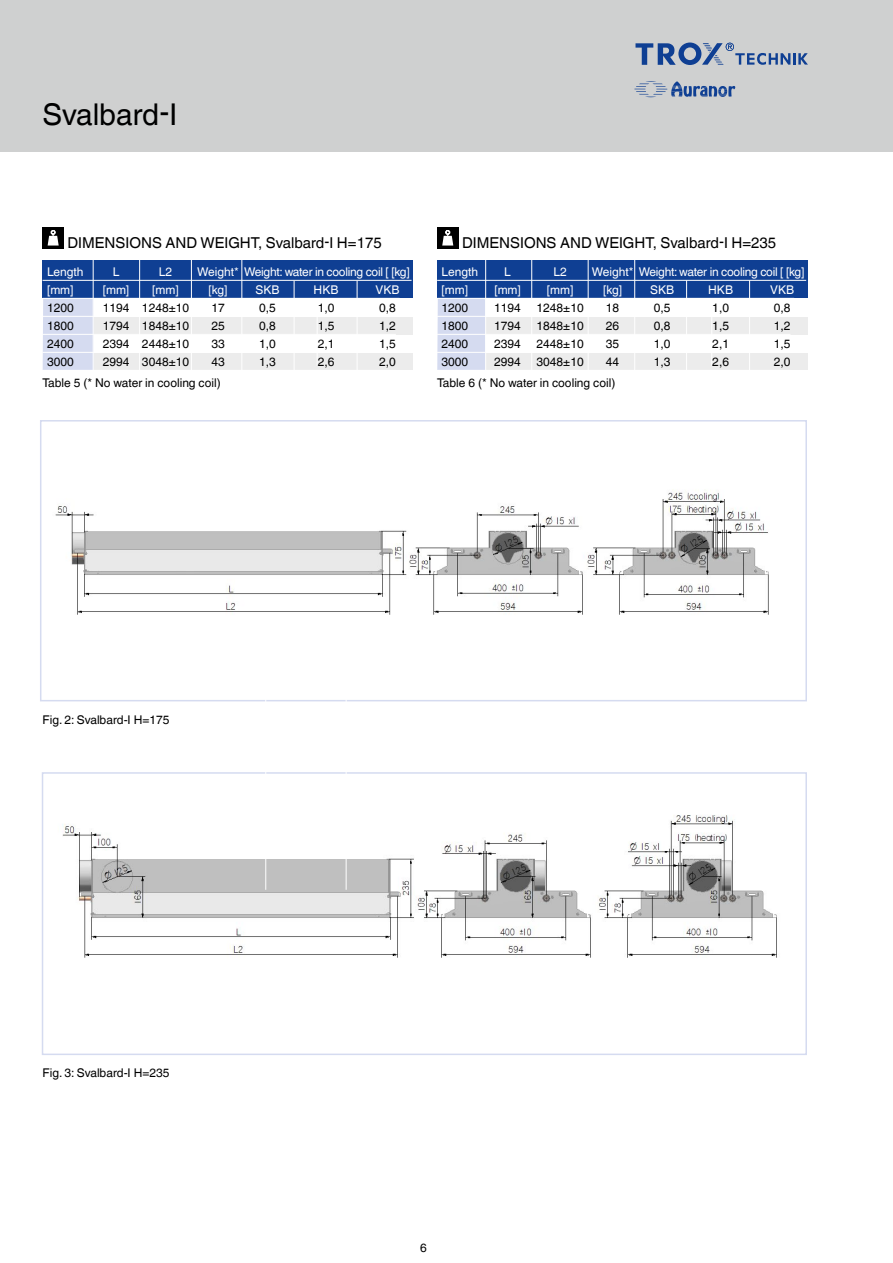
<style>
.page{position:relative;width:893px;height:1263px;background:#fff}
.page>*{position:absolute;margin:0;border:0;box-sizing:border-box;transform-origin:0 0}
.t1{font:30px "TROX Helvetica";color:#000}
.t2{font:15px "TROX Helvetica";color:#000}
.t3{font:12px "TROX Helvetica";color:#000}
.t4{font:12px "TROX Helvetica";letter-spacing:-.02em;color:#fff}
</style>
<div class="page">
<div style="left:0;top:0;width:893px;height:152px;background:#cfd0d0"></div>
<svg style="left:634px;top:81px;width:101px;height:17px"></svg>
<svg style="left:635px;top:43px;width:173px;height:22px"></svg>
<img style="left:55px;top:489px;width:714px;height:126px">
<div style="left:40px;top:420px;width:767px;height:281px;border:2px solid #d5dbf0"></div>
<img style="left:62px;top:815px;width:715px;height:143px">
<div style="left:42px;top:772px;width:765px;height:283px;border:2px solid #d5dbf0"></div>
<hr style="left:265px;top:671px;width:1px;height:219px;background:#fff">
<hr style="left:346px;top:671px;width:1px;height:219px;background:#fff">
<div style="left:485px;top:317px;width:323px;height:17px;background:#ececec"></div>
<div style="left:485px;top:353px;width:323px;height:17px;background:#ececec"></div>
<div style="left:437px;top:227px;width:21px;height:21px;background:#000"></div>
<svg style="left:442px;top:230px;width:11px;height:16px"></svg>
<hr style="left:711px;top:258px;width:1px;height:108px;background:#fff">
<div style="left:437px;top:299px;width:48px;height:71px;background:#d5dbf0"></div>
<div style="left:437px;top:260px;width:371px;height:38px;background:#0f3f93"></div>
<hr style="left:437px;top:280px;width:369px;height:1px;background:#fff">
<hr style="left:437px;top:316px;width:353px;height:1px;background:#fff">
<hr style="left:437px;top:334px;width:353px;height:1px;background:#fff">
<hr style="left:437px;top:352px;width:353px;height:1px;background:#fff">
<div style="left:93px;top:317px;width:320px;height:17px;background:#ececec"></div>
<div style="left:93px;top:353px;width:320px;height:17px;background:#ececec"></div>
<div style="left:43px;top:227px;width:21px;height:21px;background:#000"></div>
<svg style="left:48px;top:230px;width:11px;height:16px"></svg>
<hr style="left:317px;top:258px;width:1px;height:108px;background:#fff">
<div style="left:43px;top:299px;width:50px;height:71px;background:#d5dbf0"></div>
<div style="left:43px;top:260px;width:370px;height:38px;background:#0f3f93"></div>
<hr style="left:43px;top:280px;width:369px;height:1px;background:#fff">
<hr style="left:43px;top:316px;width:353px;height:1px;background:#fff">
<hr style="left:43px;top:334px;width:353px;height:1px;background:#fff">
<hr style="left:43px;top:352px;width:353px;height:1px;background:#fff">
<hr style="left:93px;top:258px;width:1px;height:131px;background:#fff">
<hr style="left:139px;top:258px;width:1px;height:131px;background:#fff">
<hr style="left:191px;top:258px;width:1px;height:131px;background:#fff">
<hr style="left:241px;top:258px;width:1px;height:136px;background:#fff">
<hr style="left:294px;top:281px;width:1px;height:106px;background:#fff">
<hr style="left:357px;top:281px;width:1px;height:106px;background:#fff">
<hr style="left:485px;top:257px;width:1px;height:131px;background:#fff">
<hr style="left:531px;top:257px;width:1px;height:131px;background:#fff">
<hr style="left:588px;top:257px;width:1px;height:131px;background:#fff">
<hr style="left:634px;top:257px;width:1px;height:136px;background:#fff">
<hr style="left:686px;top:280px;width:1px;height:106px;background:#fff">
<hr style="left:749px;top:280px;width:1px;height:106px;background:#fff">
<h1 class="t1" style="left:43px;top:97px;width:136px">Svalbard-I</h1>
<p class="t2" style="left:67px;top:234px;width:316px">DIMENSIONS AND WEIGHT, Svalbard-I H=175</p>
<p class="t4" style="left:47px;top:265px;width:38px">Length</p>
<p class="t4" style="left:113px;top:265px;width:8px">L</p>
<p class="t4" style="left:159px;top:265px;width:15px">L2</p>
<p class="t4" style="left:197px;top:265px;width:214px">Weight* Weight: water in cooling coil [ [kg]</p>
<p class="t4" style="left:47px;top:283px;width:28px">[mm]</p>
<p class="t4" style="left:103px;top:283px;width:28px">[mm]</p>
<p class="t4" style="left:152px;top:283px;width:28px">[mm]</p>
<p class="t4" style="left:208px;top:283px;width:21px">[kg]</p>
<p class="t4" style="left:255px;top:283px;width:26px">SKB</p>
<p class="t4" style="left:314px;top:283px;width:26px">HKB</p>
<p class="t4" style="left:376px;top:283px;width:26px">VKB</p>
<p class="t3" style="left:47px;top:301px;width:28px">1200</p>
<p class="t3" style="left:103px;top:301px;width:88px">1194 1248±10</p>
<p class="t3" style="left:211px;top:301px;width:15px">17</p>
<p class="t3" style="left:259px;top:301px;width:18px">0,5</p>
<p class="t3" style="left:318px;top:301px;width:18px">1,0</p>
<p class="t3" style="left:379px;top:301px;width:18px">0,8</p>
<p class="t3" style="left:47px;top:319px;width:28px">1800</p>
<p class="t3" style="left:103px;top:319px;width:88px">1794 1848±10</p>
<p class="t3" style="left:211px;top:319px;width:15px">25</p>
<p class="t3" style="left:259px;top:319px;width:18px">0,8</p>
<p class="t3" style="left:318px;top:319px;width:18px">1,5</p>
<p class="t3" style="left:379px;top:319px;width:18px">1,2</p>
<p class="t3" style="left:47px;top:337px;width:28px">2400</p>
<p class="t3" style="left:103px;top:337px;width:88px">2394 2448±10</p>
<p class="t3" style="left:211px;top:337px;width:15px">33</p>
<p class="t3" style="left:259px;top:337px;width:18px">1,0</p>
<p class="t3" style="left:318px;top:337px;width:18px">2,1</p>
<p class="t3" style="left:379px;top:337px;width:18px">1,5</p>
<p class="t3" style="left:47px;top:355px;width:28px">3000</p>
<p class="t3" style="left:103px;top:355px;width:88px">2994 3048±10</p>
<p class="t3" style="left:211px;top:355px;width:15px">43</p>
<p class="t3" style="left:259px;top:355px;width:18px">1,3</p>
<p class="t3" style="left:318px;top:355px;width:18px">2,6</p>
<p class="t3" style="left:379px;top:355px;width:18px">2,0</p>
<p class="t3" style="left:47px;top:373px;width:28px">3600</p>
<p class="t3" style="left:103px;top:373px;width:88px">3594 3634±10</p>
<p class="t3" style="left:211px;top:373px;width:15px">48</p>
<p class="t2" style="left:462px;top:234px;width:316px">DIMENSIONS AND WEIGHT, Svalbard-I H=235</p>
<p class="t4" style="left:442px;top:265px;width:38px">Length</p>
<p class="t4" style="left:504px;top:265px;width:8px">L</p>
<p class="t4" style="left:553px;top:265px;width:15px">L2</p>
<p class="t4" style="left:592px;top:265px;width:214px">Weight* Weight: water in cooling coil [ [kg]</p>
<p class="t4" style="left:442px;top:283px;width:28px">[mm]</p>
<p class="t4" style="left:494px;top:283px;width:28px">[mm]</p>
<p class="t4" style="left:547px;top:283px;width:28px">[mm]</p>
<p class="t4" style="left:603px;top:283px;width:21px">[kg]</p>
<p class="t4" style="left:650px;top:283px;width:26px">SKB</p>
<p class="t4" style="left:708px;top:283px;width:26px">HKB</p>
<p class="t4" style="left:770px;top:283px;width:25px">VKB</p>
<p class="t3" style="left:442px;top:301px;width:28px">1200</p>
<p class="t3" style="left:494px;top:301px;width:28px">1194</p>
<p class="t3" style="left:537px;top:301px;width:49px">1248±10</p>
<p class="t3" style="left:606px;top:301px;width:15px">18</p>
<p class="t3" style="left:654px;top:301px;width:18px">0,5</p>
<p class="t3" style="left:712px;top:301px;width:18px">1,0</p>
<p class="t3" style="left:774px;top:301px;width:18px">0,8</p>
<p class="t3" style="left:442px;top:319px;width:28px">1800</p>
<p class="t3" style="left:494px;top:319px;width:28px">1794</p>
<p class="t3" style="left:537px;top:319px;width:49px">1848±10</p>
<p class="t3" style="left:606px;top:319px;width:15px">26</p>
<p class="t3" style="left:654px;top:319px;width:18px">0,8</p>
<p class="t3" style="left:712px;top:319px;width:18px">1,5</p>
<p class="t3" style="left:774px;top:319px;width:18px">1,2</p>
<p class="t3" style="left:442px;top:337px;width:28px">2400</p>
<p class="t3" style="left:494px;top:337px;width:28px">2394</p>
<p class="t3" style="left:537px;top:337px;width:49px">2448±10</p>
<p class="t3" style="left:606px;top:337px;width:15px">35</p>
<p class="t3" style="left:654px;top:337px;width:18px">1,0</p>
<p class="t3" style="left:712px;top:337px;width:18px">2,1</p>
<p class="t3" style="left:774px;top:337px;width:18px">1,5</p>
<p class="t3" style="left:442px;top:355px;width:28px">3000</p>
<p class="t3" style="left:494px;top:355px;width:28px">2994</p>
<p class="t3" style="left:537px;top:355px;width:49px">3048±10</p>
<p class="t3" style="left:606px;top:355px;width:15px">44</p>
<p class="t3" style="left:654px;top:355px;width:18px">1,3</p>
<p class="t3" style="left:712px;top:355px;width:18px">2,6</p>
<p class="t3" style="left:774px;top:355px;width:18px">2,0</p>
<p class="t3" style="left:442px;top:373px;width:28px">3600</p>
<p class="t3" style="left:494px;top:373px;width:28px">3594</p>
<p class="t3" style="left:540px;top:373px;width:42px">3634±9</p>
<p class="t3" style="left:606px;top:373px;width:15px">52</p>
<p class="t3" style="left:43px;top:376px;width:180px">Table 5 (* No water in cooling coil)</p>
<p class="t3" style="left:437px;top:376px;width:180px">Table 6 (* No water in cooling coil)</p>
<p class="t3" style="left:43px;top:713px;width:128px">Fig. 2: Svalbard-I H=175</p>
<p class="t3" style="left:43px;top:1066px;width:128px">Fig. 3: Svalbard-I H=235</p>
<p class="t3" style="left:420px;top:1240px;width:8px">6</p>
</div>
